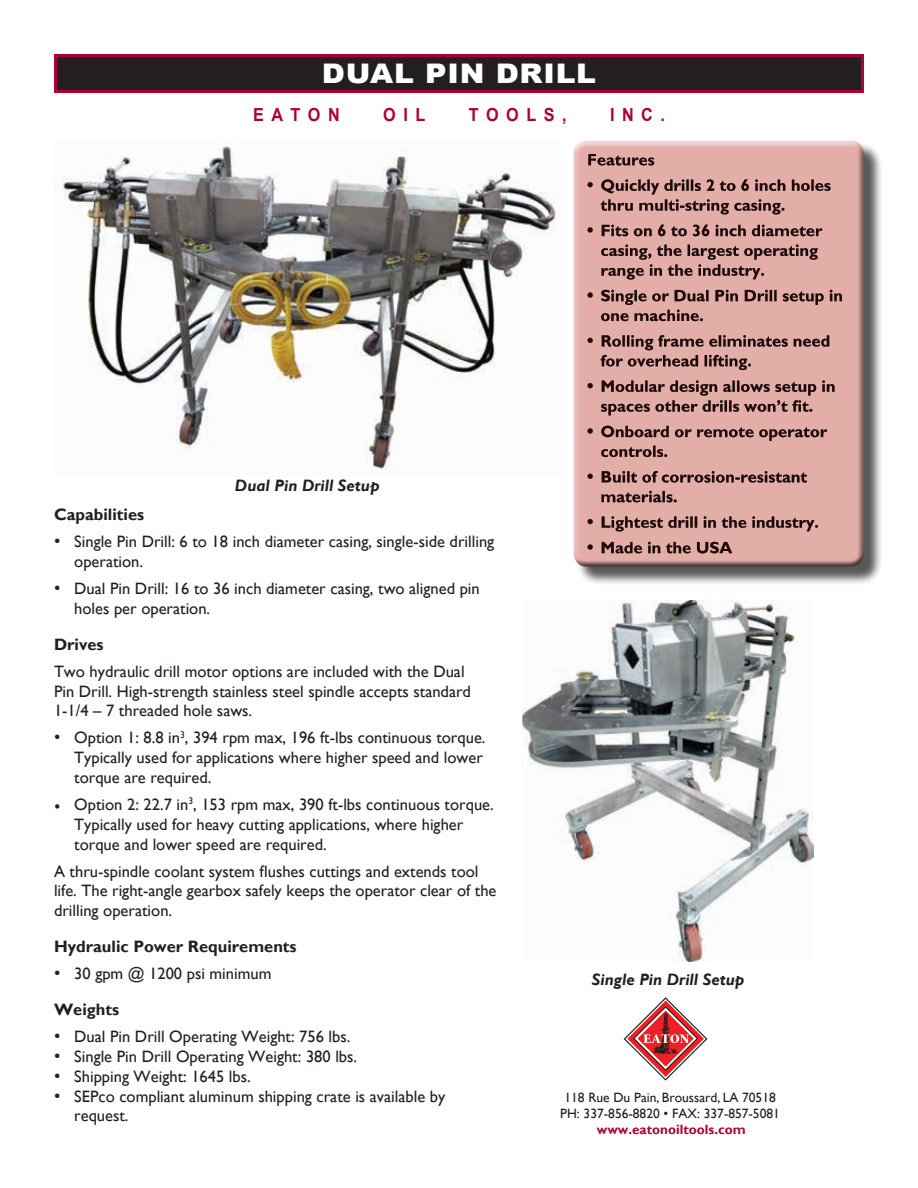
<style>
.page{position:relative;width:918px;height:1188px;background:#fff}
.page>*{position:absolute;margin:0;border:0;box-sizing:border-box;transform-origin:0 0}
.t1{font:900 27px "Arial";letter-spacing:.025em;color:#fff;scale:1.1 1}
.t2{font:700 18px "Arial";letter-spacing:.465em;color:#ab0333;scale:.9 1}
.t3{font:16.5px/19.8px "Gill Sans";color:#231f20}
.t4{font:700 16.5px "Gill Sans";color:#231f20}
.t5{font:italic 700 16.5px "Gill Sans";color:#231f20}
.t6{font:13.5px/16.2px "Gill Sans";color:#231f20;text-align:center}
.s1{font-size:18px}
.s2{font-family:"Minion Pro"}
.s3{font-weight:700}
.s4{font-weight:700;color:#ab0333}
</style>
<div class="page">
<div style="left:56px;top:56px;width:806px;height:36px;background:#231f20"></div>
<div style="left:54px;top:54px;width:810px;height:39px;border:3px solid #ab0333"></div>
<div style="left:576px;top:143px;width:307px;height:442px;background:#231f20;opacity:.75"></div>
<div style="left:573px;top:143px;width:292px;height:424px;background:#231f20;opacity:.75"></div>
<img style="left:54px;top:140px;width:502px;height:330px">
<img style="left:523px;top:600px;width:291px;height:361px">
<img style="left:623px;top:997px;width:85px;height:84px">
<h1 class="t1" style="left:322px;top:54px;width:251px">DUAL PIN DRILL</h1>
<p class="t2" style="left:253px;top:103px;width:98px">EATON</p>
<p class="t2" style="left:383px;top:103px;width:48px">OIL</p>
<p class="t2" style="left:469px;top:103px;width:110px">TOOLS,</p>
<p class="t2" style="left:610px;top:103px;width:63px">INC.</p>
<p class="t5" style="left:235px;top:476px;width:146px">Dual Pin Drill Setup</p>
<p class="t4" style="left:54px;top:505px;width:92px">Capabilities</p>
<p class="t3" style="left:74px;top:532px;width:422px;text-indent:-20px"><span class="s1">•</span> Single Pin Drill: 6 to 18 inch diameter casing, single-side drilling operation.</p>
<p class="t3" style="left:74px;top:579px;width:407px;text-indent:-20px"><span class="s1">•</span> Dual Pin Drill: 16 to 36 inch diameter casing, two aligned pin holes per operation.</p>
<p class="t4" style="left:54px;top:634px;width:51px">Drives</p>
<p class="t3" style="left:54px;top:662px;width:419px">Two hydraulic drill motor options are included with the Dual<br>Pin Drill. High-strength stainless steel spindle accepts standard<br>1-1/4 – 7 threaded hole saws.</p>
<p class="t3" style="left:74px;top:728px;width:413px;text-indent:-20px"><span class="s1">•</span> Option 1: 8.8 in<sup>3</sup>, 394 rpm max, 196 ft-lbs continuous torque.<br>Typically used for applications where higher speed and lower torque are required.</p>
<p class="t3" style="left:74px;top:795px;width:421px;text-indent:-20px"><span class="s2">•</span> Option 2: 22.7 in<sup>3</sup>, 153 rpm max, 390 ft-lbs continuous torque.<br>Typically used for heavy cutting applications, where higher torque and lower speed are required.</p>
<p class="t3" style="left:54px;top:861px;width:444px">A thru-spindle coolant system flushes cuttings and extends tool life. The right-angle gearbox safely keeps the operator clear of the drilling operation.</p>
<p class="t4" style="left:54px;top:937px;width:244px">Hydraulic Power Requirements</p>
<p class="t3" style="left:54px;top:956px;width:219px;line-height:36px"><span class="s1">•</span> 30 gpm @ 1200 psi minimum<br><span class="s3">Weights</span></p>
<p class="t3" style="left:54px;top:1027px;width:298px"><span class="s1">•</span> Dual Pin Drill Operating Weight: 756 lbs.</p>
<p class="t3" style="left:54px;top:1047px;width:305px"><span class="s1">•</span> Single Pin Drill Operating Weight: 380 lbs.</p>
<p class="t3" style="left:54px;top:1067px;width:198px"><span class="s1">•</span> Shipping Weight: 1645 lbs.</p>
<p class="t3" style="left:74px;top:1086px;width:373px;text-indent:-20px"><span class="s1">•</span> SEPco compliant aluminum shipping crate is available by request.</p>
<p class="t5" style="left:592px;top:969px;width:154px">Single Pin Drill Setup</p>
<p class="t6" style="left:560px;top:1089px;width:221px">118 Rue Du Pain, Broussard, LA 70518<br>PH: 337-856-8820 • FAX: 337-857-5081 <span class="s4">www.</span><span class="s4">eatonoiltools</span><span class="s4">.com</span></p>
</div>
